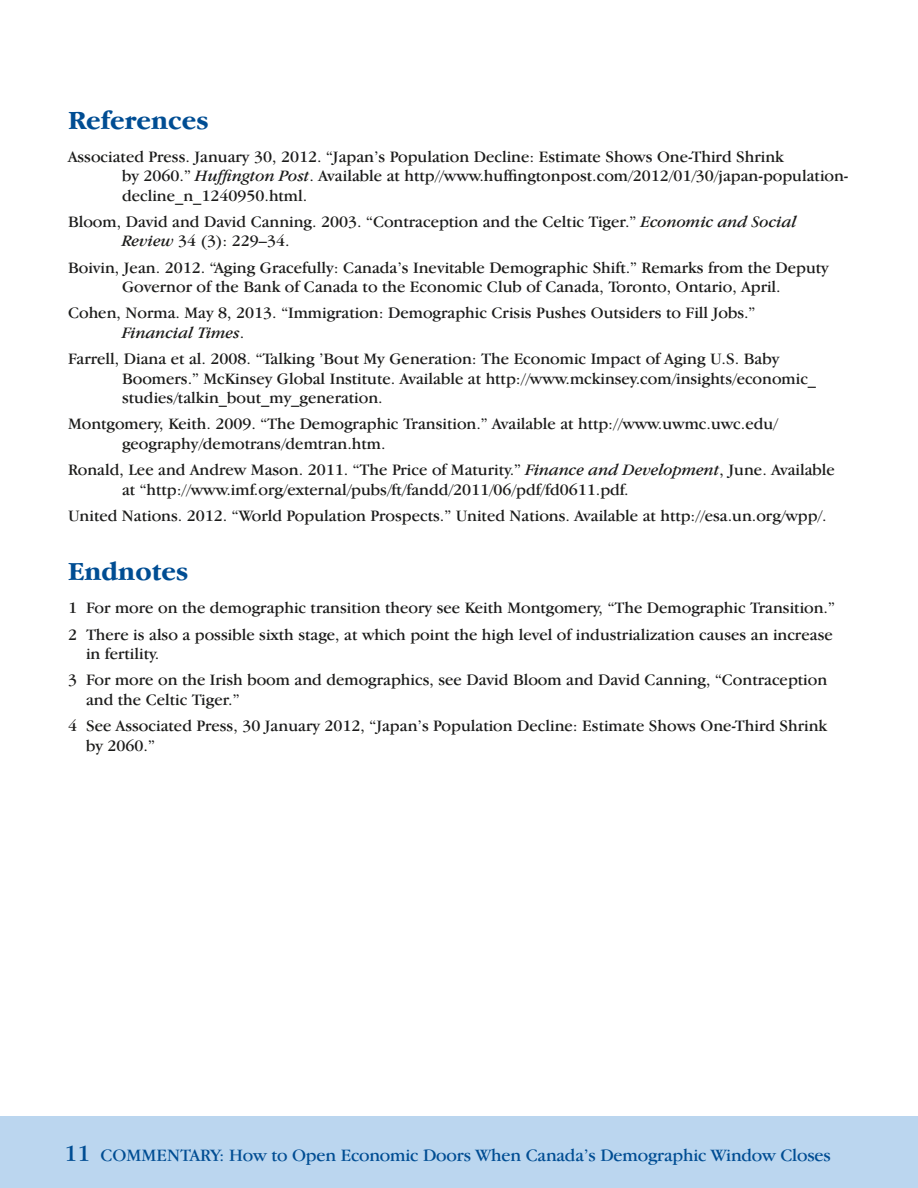
<style>
.page{position:relative;width:918px;height:1188px;background:#fff}
.page>*{position:absolute;margin:0;border:0;box-sizing:border-box;transform-origin:0 0}
.H-1{font:700 27px "Garamond IT Cby BT";color:#004d93}
.t1{font:18px "Garamond IT Cby BT";letter-spacing:-.01em;color:#004d93}
.body{font:16.5px/19.5px "Garamond IT Cby BT";color:#1b1b1a}
.s1{font-style:italic}
.s2{font-size:24px}
</style>
<div class="page">
<div style="left:0;top:1117px;width:918px;height:71px;background:#bbd6ef"></div>
<p class="H-1" style="left:68px;top:105px;width:142px">References</p>
<p class="body" style="left:122px;top:146px;width:728px;text-indent:-54px">Associated Press. January 30, 2012. “Japan’s Population Decline: Estimate Shows One-Third Shrink<br>by 2060.” <span class="s1">Huffington Post</span>. Available at http//www.huffingtonpost.com/2012/01/30/japan-population&shy;decline_n_1240950.html.</p>
<p class="body" style="left:122px;top:212px;width:676px;text-indent:-54px">Bloom, David and David Canning. 2003. “Contraception and the Celtic Tiger.” <span class="s1">Economic and Social<br>Review</span> 34 (3): 229–34.</p>
<p class="body" style="left:68px;top:257px;width:762px;text-align:center">Boivin, Jean. 2012. “Aging Gracefully: Canada’s Inevitable Demographic Shift.” Remarks from the Deputy<br>Governor of the Bank of Canada to the Economic Club of Canada, Toronto, Ontario, April.</p>
<p class="body" style="left:122px;top:303px;width:635px;text-indent:-54px">Cohen, Norma. May 8, 2013. “Immigration: Demographic Crisis Pushes Outsiders to Fill Jobs.”<br><span class="s1">Financial Times</span>.</p>
<p class="body" style="left:122px;top:349px;width:696px;text-indent:-54px">Farrell, Diana et al. 2008. “Talking ’Bout My Generation: The Economic Impact of Aging U.S. Baby<br>Boomers.” McKinsey Global Institute. Available at http://www.mckinsey.com/insights/economic_ studies/talkin_bout_my_generation.</p>
<p class="body" style="left:122px;top:414px;width:657px;text-indent:-54px">Montgomery, Keith. 2009. “The Demographic Transition.” Available at http://www.uwmc.uwc.edu/ geography/demotrans/demtran.htm.</p>
<p class="body" style="left:122px;top:460px;width:714px;text-indent:-54px">Ronald, Lee and Andrew Mason. 2011. “The Price of Maturity.” <span class="s1">Finance and Development</span>, June. Available at “http://www.imf.org/external/pubs/ft/fandd/2011/06/pdf/fd0611.pdf.</p>
<p class="body" style="left:68px;top:506px;width:760px">United Nations. 2012. “World Population Prospects.” United Nations. Available at http://esa.un.org/wpp/.</p>
<p class="H-1" style="left:68px;top:556px;width:122px">Endnotes</p>
<p class="body" style="left:68px;top:598px;width:768px">1 For more on the demographic transition theory see Keith Montgomery, “The Demographic Transition.”</p>
<p class="body" style="left:86px;top:624px;width:748px;text-indent:-18px">2 There is also a possible sixth stage, at which point the high level of industrialization causes an increase in fertility.</p>
<p class="body" style="left:86px;top:670px;width:743px;text-indent:-18px">3 For more on the Irish boom and demographics, see David Bloom and David Canning, “Contraception and the Celtic Tiger.”</p>
<p class="body" style="left:86px;top:716px;width:743px;text-indent:-18px">4 See Associated Press, 30 January 2012, “Japan’s Population Decline: Estimate Shows One-Third Shrink by 2060.”</p>
<p class="t1" style="left:64px;top:1144px;width:768px"><span class="s2">11</span> COMMENTARY: How to Open Economic Doors When Canada’s Demographic Window Closes</p>
</div>
